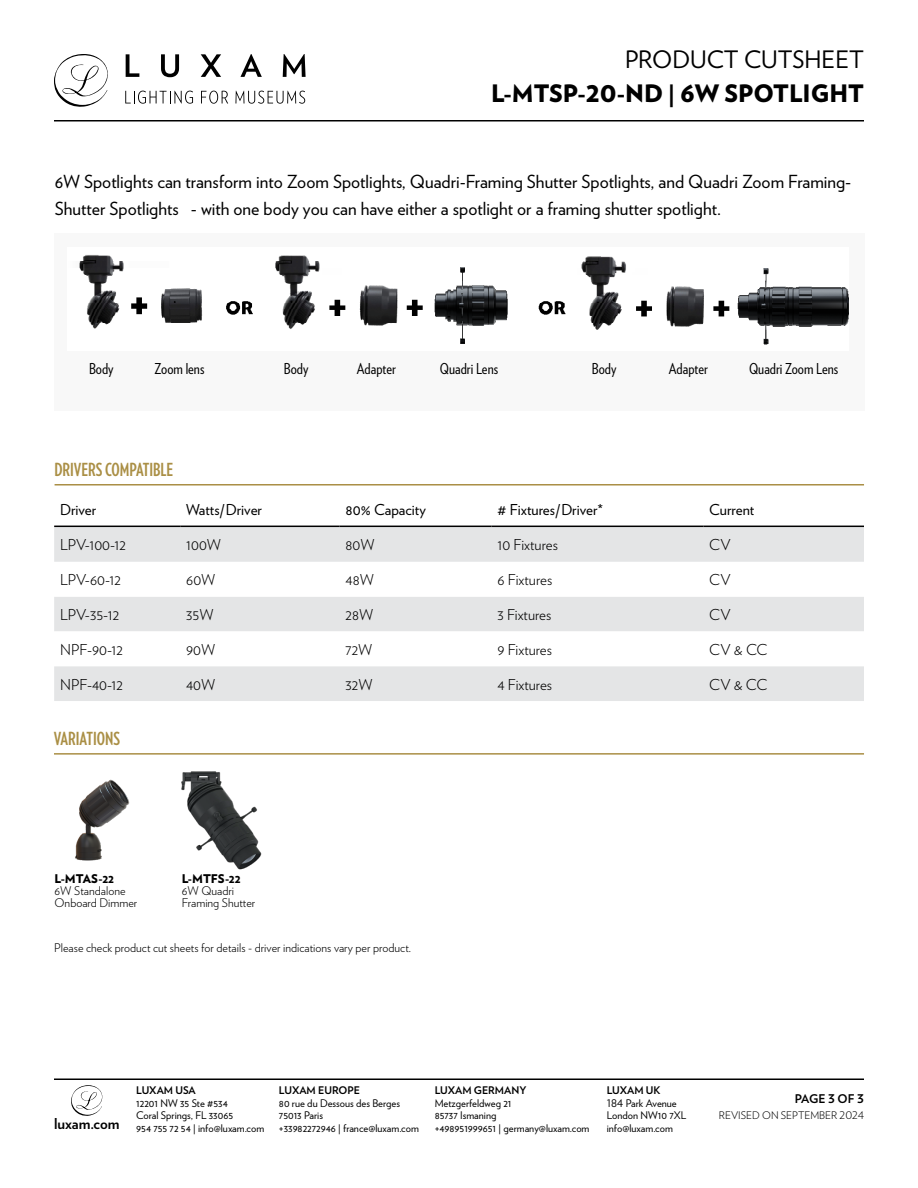
<style>
.page{position:relative;width:918px;height:1188px;background:#fff}
.page>*{position:absolute;margin:0;border:0;box-sizing:border-box;transform-origin:0 0}
.t1{font:900 24px/34.2px "Verlag";color:#000;text-align:right}
.t2{font:18px/27.6px "Verlag";color:#000}
.t3{font:700 18px "Verlag Compressed";color:#aa8f45}
.t4{font:300 15px "Verlag";color:#000}
.t5{font:15px "Verlag Condensed";color:#000}
.t6{font:15px "Verlag";color:#000}
.t7{font:700 15px "Verlag";color:#000}
.t8{font:300 12px/12px "Verlag";color:#000}
.t9{font:900 12px "Verlag";color:#000}
.t10{font:700 12px "Verlag";letter-spacing:-.015em;color:#000}
.t11{font:10.5px/12.6px "Verlag";color:#000}
.t12{font:700 10.5px "Verlag";color:#000}
.t13{font:300 10.5px "Verlag";color:#000}
.s1{font-weight:400}
.s2{font-size:28.5px}
</style>
<div class="page">
<svg style="left:54px;top:54px;width:54px;height:53px"></svg>
<svg style="left:126px;top:54px;width:13px;height:23px"></svg>
<svg style="left:161px;top:54px;width:18px;height:23px"></svg>
<svg style="left:201px;top:54px;width:20px;height:23px"></svg>
<svg style="left:240px;top:54px;width:22px;height:23px"></svg>
<svg style="left:283px;top:54px;width:23px;height:23px"></svg>
<svg style="left:125px;top:91px;width:68px;height:13px"></svg>
<svg style="left:201px;top:91px;width:27px;height:13px"></svg>
<svg style="left:235px;top:91px;width:70px;height:13px"></svg>
<hr style="left:54px;top:120px;width:810px;height:2px;background:#000">
<hr style="left:54px;top:1078px;width:810px;height:2px;background:#000">
<svg style="left:71px;top:1085px;width:31px;height:31px"></svg>
<hr style="left:55px;top:484px;width:809px;height:2px;background:#aa8f45">
<hr style="left:54px;top:753px;width:810px;height:2px;background:#aa8f45">
<div style="left:54px;top:527px;width:810px;height:174px;background:#e4e5e6"></div>
<svg style="left:54px;top:562px;width:810px;height:104px"></svg>
<hr style="left:54px;top:526px;width:126px;height:1px;background:#000">
<hr style="left:180px;top:526px;width:160px;height:1px;background:#000">
<hr style="left:340px;top:526px;width:152px;height:1px;background:#000">
<hr style="left:492px;top:526px;width:211px;height:1px;background:#000">
<hr style="left:703px;top:526px;width:161px;height:1px;background:#000">
<img style="left:75px;top:780px;width:55px;height:80px">
<img style="left:182px;top:771px;width:80px;height:99px">
<div style="left:55px;top:233px;width:810px;height:177px;background:#f8f8f8"></div>
<img style="left:79px;top:255px;width:770px;height:90px">
<h1 class="t1" style="left:491px;top:41px;width:374px"><span class="s1">PRODUCT CUTSHEET<br></span>L-MTSP-<span class="s2">20</span>-ND | <span class="s2">6</span>W SPOTLIGHT</h1>
<h2 class="t2" style="left:55px;top:166px;width:798px">6W Spotlights can transform into Zoom Spotlights, Quadri-Framing Shutter Spotlights, and Quadri Zoom Framing-<br>Shutter Spotlights - with one body you can have either a spotlight or a framing shutter spotlight.</h2>
<h3 class="t5" style="left:89px;top:358px;width:26px">Body</h3>
<h3 class="t5" style="left:155px;top:358px;width:51px">Zoom lens</h3>
<h3 class="t5" style="left:284px;top:358px;width:26px">Body</h3>
<h3 class="t5" style="left:357px;top:358px;width:41px">Adapter</h3>
<h3 class="t5" style="left:440px;top:358px;width:60px">Quadri Lens</h3>
<h3 class="t5" style="left:592px;top:358px;width:26px">Body</h3>
<h3 class="t5" style="left:669px;top:358px;width:41px">Adapter</h3>
<h3 class="t5" style="left:749px;top:358px;width:91px">Quadri Zoom Lens</h3>
<h2 class="t3" style="left:54px;top:457px;width:120px">DRIVERS COMPATIBLE</h2>
<h3 class="t6" style="left:60px;top:498px;width:38px">Driver</h3>
<h3 class="t6" style="left:186px;top:498px;width:77px">Watts/Driver</h3>
<h3 class="t6" style="left:346px;top:498px;width:82px">80% Capacity</h3>
<h3 class="t6" style="left:498px;top:498px;width:107px"># Fixtures/Driver*</h3>
<h3 class="t6" style="left:709px;top:498px;width:47px">Current</h3>
<h3 class="t4" style="left:60px;top:534px;width:67px">LPV-100-12</h3>
<h3 class="t4" style="left:186px;top:534px;width:36px">100W</h3>
<h3 class="t4" style="left:346px;top:534px;width:31px">80W</h3>
<h3 class="t4" style="left:498px;top:534px;width:62px">10 Fixtures</h3>
<h3 class="t4" style="left:709px;top:534px;width:23px">CV</h3>
<h3 class="t4" style="left:60px;top:569px;width:62px">LPV-60-12</h3>
<h3 class="t4" style="left:186px;top:569px;width:31px">60W</h3>
<h3 class="t4" style="left:346px;top:569px;width:30px">48W</h3>
<h3 class="t4" style="left:498px;top:569px;width:56px">6 Fixtures</h3>
<h3 class="t4" style="left:709px;top:569px;width:23px">CV</h3>
<h3 class="t4" style="left:60px;top:604px;width:61px">LPV-35-12</h3>
<h3 class="t4" style="left:186px;top:604px;width:29px">35W</h3>
<h3 class="t4" style="left:346px;top:604px;width:29px">28W</h3>
<h3 class="t4" style="left:498px;top:604px;width:55px">3 Fixtures</h3>
<h3 class="t4" style="left:709px;top:604px;width:23px">CV</h3>
<h3 class="t4" style="left:60px;top:638px;width:64px">NPF-90-12</h3>
<h3 class="t4" style="left:186px;top:638px;width:31px">90W</h3>
<h3 class="t4" style="left:346px;top:638px;width:28px">72W</h3>
<h3 class="t4" style="left:498px;top:638px;width:56px">9 Fixtures</h3>
<h3 class="t4" style="left:709px;top:638px;width:60px">CV &amp; CC</h3>
<h3 class="t4" style="left:60px;top:673px;width:64px">NPF-40-12</h3>
<h3 class="t4" style="left:186px;top:673px;width:31px">40W</h3>
<h3 class="t4" style="left:346px;top:673px;width:29px">32W</h3>
<h3 class="t4" style="left:497px;top:673px;width:56px">4 Fixtures</h3>
<h3 class="t4" style="left:709px;top:673px;width:60px">CV &amp; CC</h3>
<h2 class="t3" style="left:54px;top:726px;width:68px">VARIATIONS</h2>
<p class="t9" style="left:55px;top:869px;width:61px">L-MTAS-22</p>
<p class="t8" style="left:55px;top:884px;width:84px">6W Standalone<br>Onboard Dimmer</p>
<p class="t9" style="left:182px;top:869px;width:60px">L-MTFS-22</p>
<p class="t8" style="left:182px;top:884px;width:75px">6W Quadri<br>Framing Shutter</p>
<p class="t8" style="left:54px;top:941px;width:358px">Please check product cut sheets for details - driver indications vary per product.</p>
<p class="t12" style="left:136px;top:1082px;width:61px">LUXAM USA</p>
<p class="t11" style="left:136px;top:1096px;width:130px">12201 NW 35 Ste #534<br>Coral Springs, FL 33065<br>954 755 72 54 | info@luxam.com</p>
<p class="t12" style="left:279px;top:1082px;width:83px">LUXAM EUROPE</p>
<p class="t11" style="left:279px;top:1096px;width:123px">80 rue du Dessous des Berges<br>75013 Paris</p>
<h3 class="t7" style="left:54px;top:1112px;width:67px">luxam.com</h3>
<p class="t11" style="left:279px;top:1121px;width:141px">+33982272946 | france@luxam.com</p>
<p class="t12" style="left:435px;top:1082px;width:93px">LUXAM GERMANY</p>
<p class="t11" style="left:435px;top:1096px;width:156px">Metzgerfeldweg 21<br>85737 Ismaning<br>+498951999651 | germany@luxam.com</p>
<p class="t12" style="left:607px;top:1082px;width:55px">LUXAM UK</p>
<p class="t11" style="left:607px;top:1096px;width:81px">184 Park Avenue<br>London NW10 7XL info@luxam.com</p>
<p class="t10" style="left:795px;top:1089px;width:71px">PAGE 3 OF 3</p>
<p class="t13" style="left:719px;top:1107px;width:147px">REVISED ON SEPTEMBER 2024</p>
</div>
